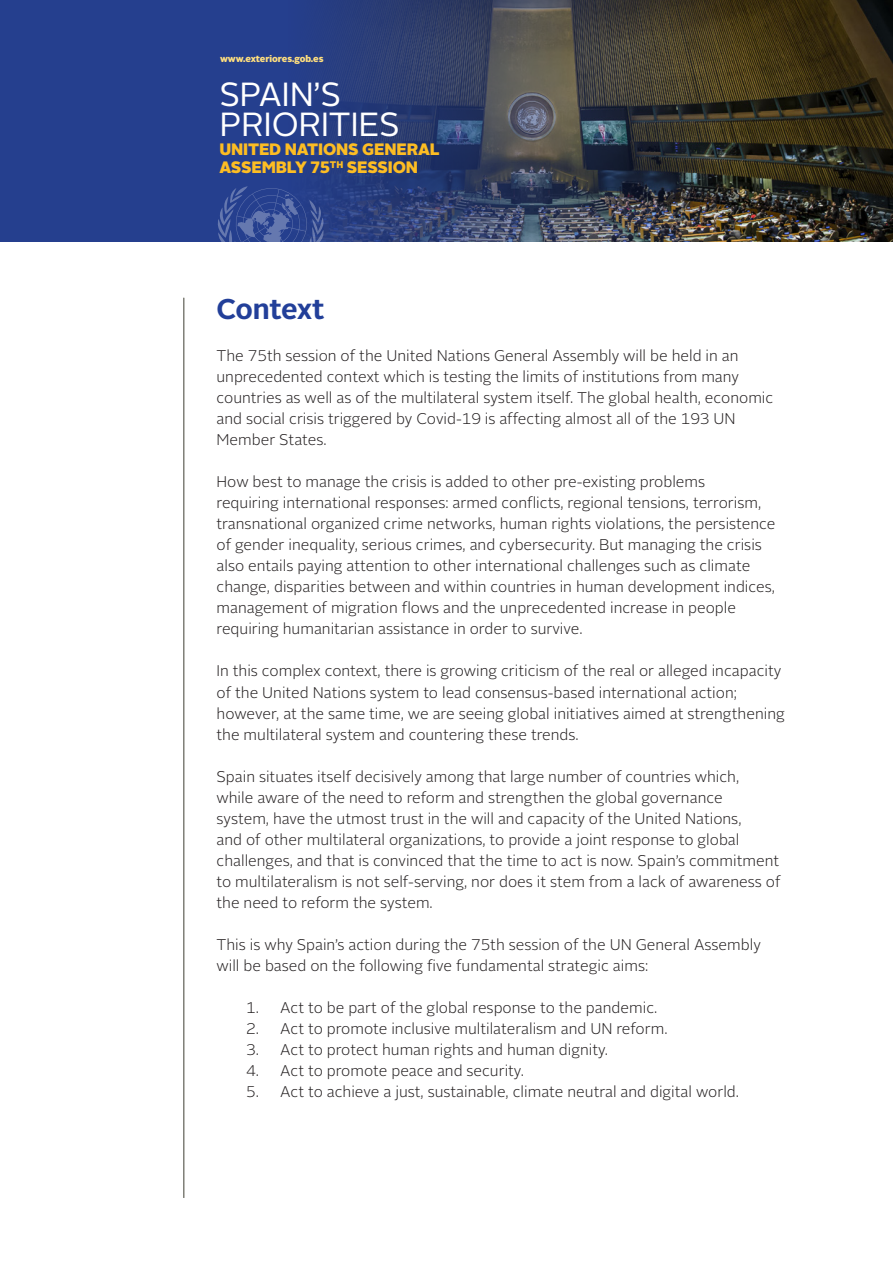
<style>
.page{position:relative;width:893px;height:1263px;background:#fff}
.page>*{position:absolute;margin:0;border:0;box-sizing:border-box;transform-origin:0 0}
.t1{font:33.45px/30.5px "Alright Sans";letter-spacing:-.01em;color:#fff}
.titulo{font:700 28.5px "Alright Sans";letter-spacing:-.02em;color:#223f99}
.t2{font:900 16.5px/18.6px "Alright Sans";letter-spacing:-.01em;color:#fdbd23}
.parrafo{font:300 15.45px/21px "Alright Sans";color:#231f20}
.N_TEX{font:300 15.45px "Alright Sans";color:#231f20}
.t3{font:900 12px "Alright Sans";letter-spacing:-.01em;color:#ffdf7e}
.t4{font:900 9.3px "Alright Sans";letter-spacing:-.01em;color:#ffdf7e}
</style>
<div class="page">
<img style="left:770px;top:0;width:123px;height:242px">
<img style="left:0;top:0;width:770px;height:242px">
<svg style="left:215px;top:185px;width:111px;height:57px;background:#364d95"></svg>
<hr style="left:184px;top:298px;width:1px;height:900px;background:#77776f">
<p class="t4" style="left:220px;top:52px;width:105px">www.exteriores.gob.es</p>
<p class="t3" style="left:188px;top:52px;width:135px">www.exteriores.gob.es</p>
<h1 class="t1" style="left:219px;top:79px;width:182px">SPAIN’S<br>PRIORITIES</h1>
<p class="t2" style="left:219px;top:139px;width:222px">UNITED NATIONS GENERAL<br>ASSEMBLY 75<sup>TH</sup> SESSION</p>
<p class="titulo" style="left:217px;top:289px;width:110px">Context</p>
<p class="parrafo" style="left:217px;top:346px;width:558px">The 75th session of the United Nations General Assembly will be held in an unprecedented context which is testing the limits of institutions from many countries as well as of the multilateral system itself. The global health, economic and social crisis triggered by Covid-19 is affecting almost all of the 193 UN Member States.</p>
<p class="parrafo" style="left:217px;top:472px;width:560px">How best to manage the crisis is added to other pre-existing problems<br>requiring international responses: armed conflicts, regional tensions, terrorism, transnational organized crime networks, human rights violations, the persistence of gender inequality, serious crimes, and cybersecurity. But managing the crisis also entails paying attention to other international challenges such as climate change, disparities between and within countries in human development indices, management of migration flows and the unprecedented increase in people requiring humanitarian assistance in order to survive.</p>
<p class="parrafo" style="left:217px;top:661px;width:570px">In this complex context, there is growing criticism of the real or alleged incapacity of the United Nations system to lead consensus-based international action; however, at the same time, we are seeing global initiatives aimed at strengthening the multilateral system and countering these trends.</p>
<p class="parrafo" style="left:217px;top:766px;width:566px">Spain situates itself decisively among that large number of countries which,<br>while aware of the need to reform and strengthen the global governance<br>system, have the utmost trust in the will and capacity of the United Nations,<br>and of other multilateral organizations, to provide a joint response to global challenges, and that is convinced that the time to act is now. Spain’s commitment to multilateralism is not self-serving, nor does it stem from a lack of awareness of the need to reform the system.</p>
<p class="parrafo" style="left:217px;top:934px;width:546px">This is why Spain’s action during the 75th session of the UN General Assembly will be based on the following five fundamental strategic aims:</p>
<p class="N_TEX" style="left:246px;top:997px;width:413px">1. Act to be part of the global response to the pandemic.</p>
<p class="N_TEX" style="left:246px;top:1018px;width:423px">2. Act to promote inclusive multilateralism and UN reform.</p>
<p class="N_TEX" style="left:246px;top:1039px;width:363px">3. Act to protect human rights and human dignity.</p>
<p class="N_TEX" style="left:246px;top:1060px;width:279px">4. Act to promote peace and security.</p>
<p class="N_TEX" style="left:246px;top:1081px;width:494px">5. Act to achieve a just, sustainable, climate neutral and digital world.</p>
</div>
